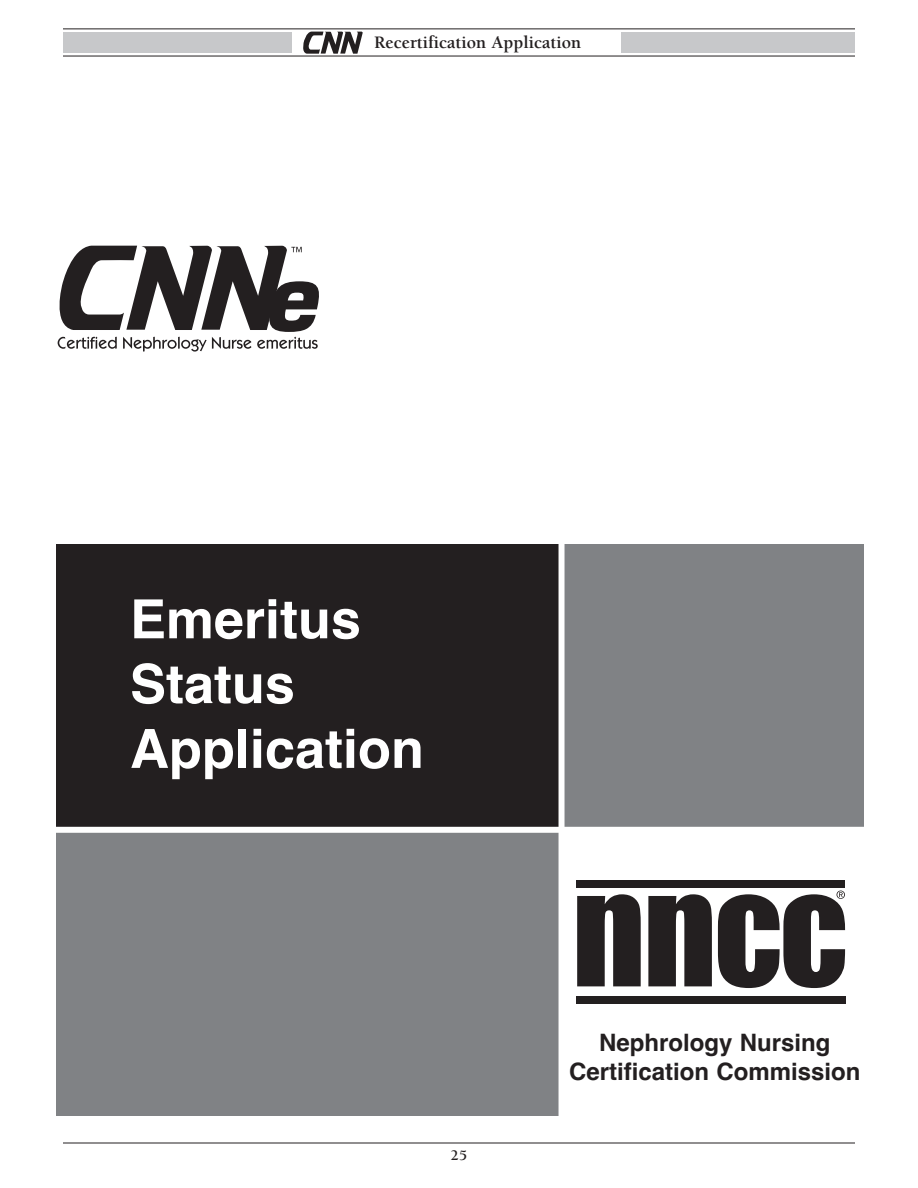
<style>
.page{position:relative;width:918px;height:1188px;background:#fff}
.page>*{position:absolute;margin:0;border:0;box-sizing:border-box;transform-origin:0 0}
.t1{font:700 54px "Helvetica";color:#fff}
.t2{font:700 24px "Helvetica";color:#231f20}
.t3{font:700 18px "Berkeley";color:#231f20}
.t4{font:700 15px "Berkeley";color:#231f20}
</style>
<div class="page">
<svg style="left:310px;top:31px;width:52px;height:1px"></svg>
<svg style="left:303px;top:32px;width:60px;height:22px"></svg>
<hr style="left:63px;top:56px;width:792px;height:1px;background:#231f20">
<hr style="left:63px;top:29px;width:792px;height:1px;background:#231f20">
<hr style="left:63px;top:1143px;width:792px;height:1px;background:#231f20">
<div style="left:63px;top:32px;width:228px;height:21px;background:#c7c8ca"></div>
<div style="left:621px;top:32px;width:234px;height:21px;background:#c7c8ca"></div>
<svg style="left:577px;top:894px;width:64px;height:92px;background:#423f40"></svg>
<svg style="left:648px;top:894px;width:64px;height:92px;background:#433f40"></svg>
<div style="left:576px;top:997px;width:269px;height:7px;background:#231f20"></div>
<div style="left:576px;top:881px;width:269px;height:7px;background:#231f20"></div>
<svg style="left:718px;top:891px;width:127px;height:97px"></svg>
<div style="left:56px;top:544px;width:504px;height:286px;background:#231f20"></div>
<div style="left:563px;top:544px;width:301px;height:286px;background:#808285"></div>
<div style="left:56px;top:830px;width:504px;height:286px;background:#808285"></div>
<div style="left:40px;top:827px;width:866px;height:6px;background:#fff"></div>
<div style="left:559px;top:542px;width:6px;height:583px;background:#fff"></div>
<svg style="left:58px;top:246px;width:261px;height:106px"></svg>
<p class="t3" style="left:374px;top:36px;width:209px">Recertification Application</p>
<p class="t1" style="left:130px;top:597px;width:233px">Emeritus</p>
<p class="t1" style="left:130px;top:662px;width:167px">Status</p>
<p class="t1" style="left:130px;top:726px;width:296px">Application</p>
<p class="t4" style="left:451px;top:1149px;width:18px">25</p>
<p class="t2" style="left:599px;top:1033px;width:233px">Nephrology Nursing</p>
<p class="t2" style="left:569px;top:1062px;width:293px">Certification Commission</p>
</div>
